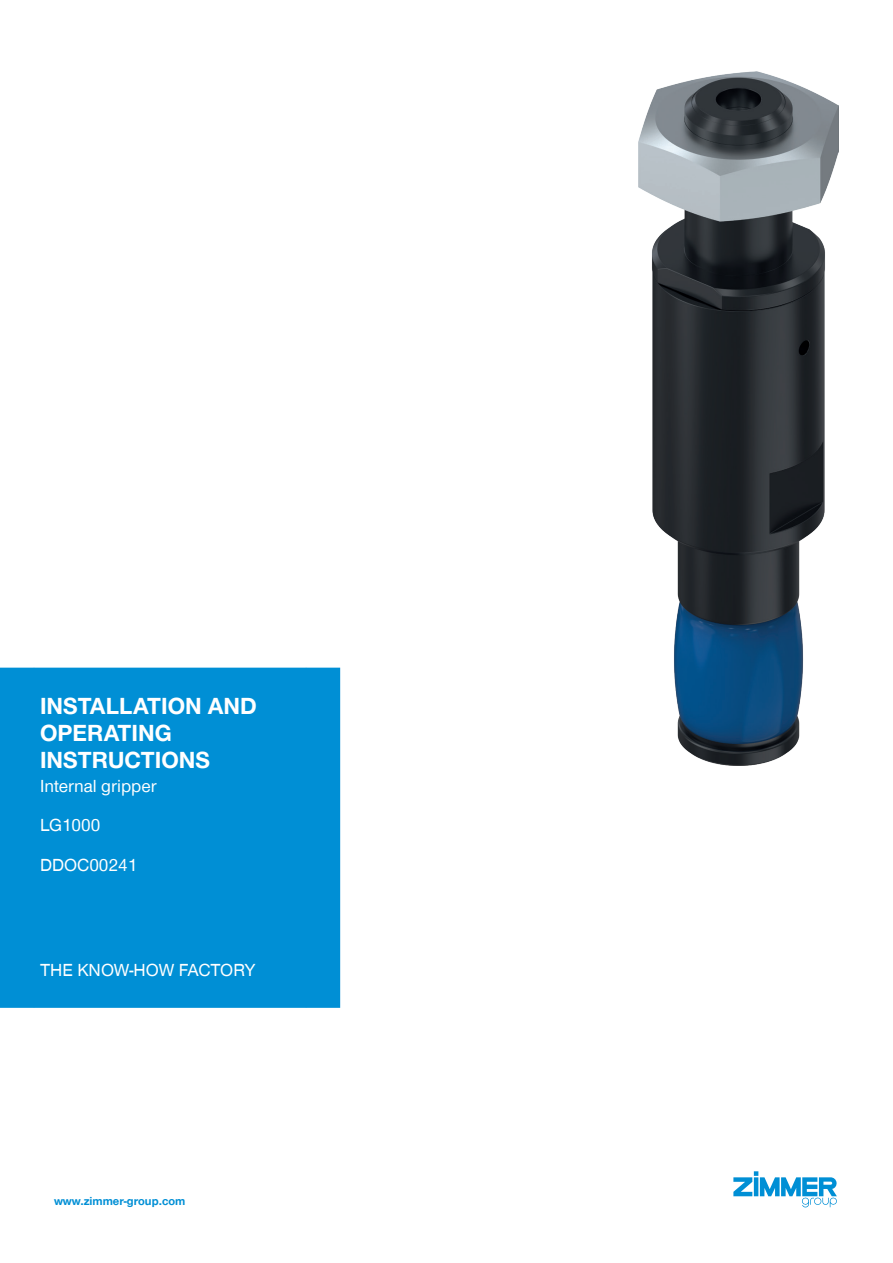
<style>
.page{position:relative;width:893px;height:1263px;background:#fff}
.page>*{position:absolute;margin:0;border:0;box-sizing:border-box;transform-origin:0 0}
.t1{font:700 24px/27px "Zimmer Group Sans Global";color:#fff}
.t2{font:18px/39.5px "Zimmer Group Sans Global";color:#fff}
.t3{font:700 12px "Zimmer Group Sans";color:#008fd5}
</style>
<div class="page">
<img style="left:638px;top:71px;width:200px;height:694px">
<div style="left:0;top:668px;width:340px;height:340px;background:#008fd5"></div>
<svg style="left:733px;top:1171px;width:104px;height:37px"></svg>
<h1 class="t1" style="left:40px;top:692px;width:218px">INSTALLATION AND<br>OPERATING<br>INSTRUCTIONS</h1>
<p class="t2" style="left:40px;top:766px;width:118px">Internal gripper<br>LG1000<br>DDOC00241</p>
<p class="t2" style="left:40px;top:950px;width:217px">THE KNOW-HOW FACTORY</p>
<p class="t3" style="left:54px;top:1193px;width:133px">www.zimmer-group.com</p>
</div>
